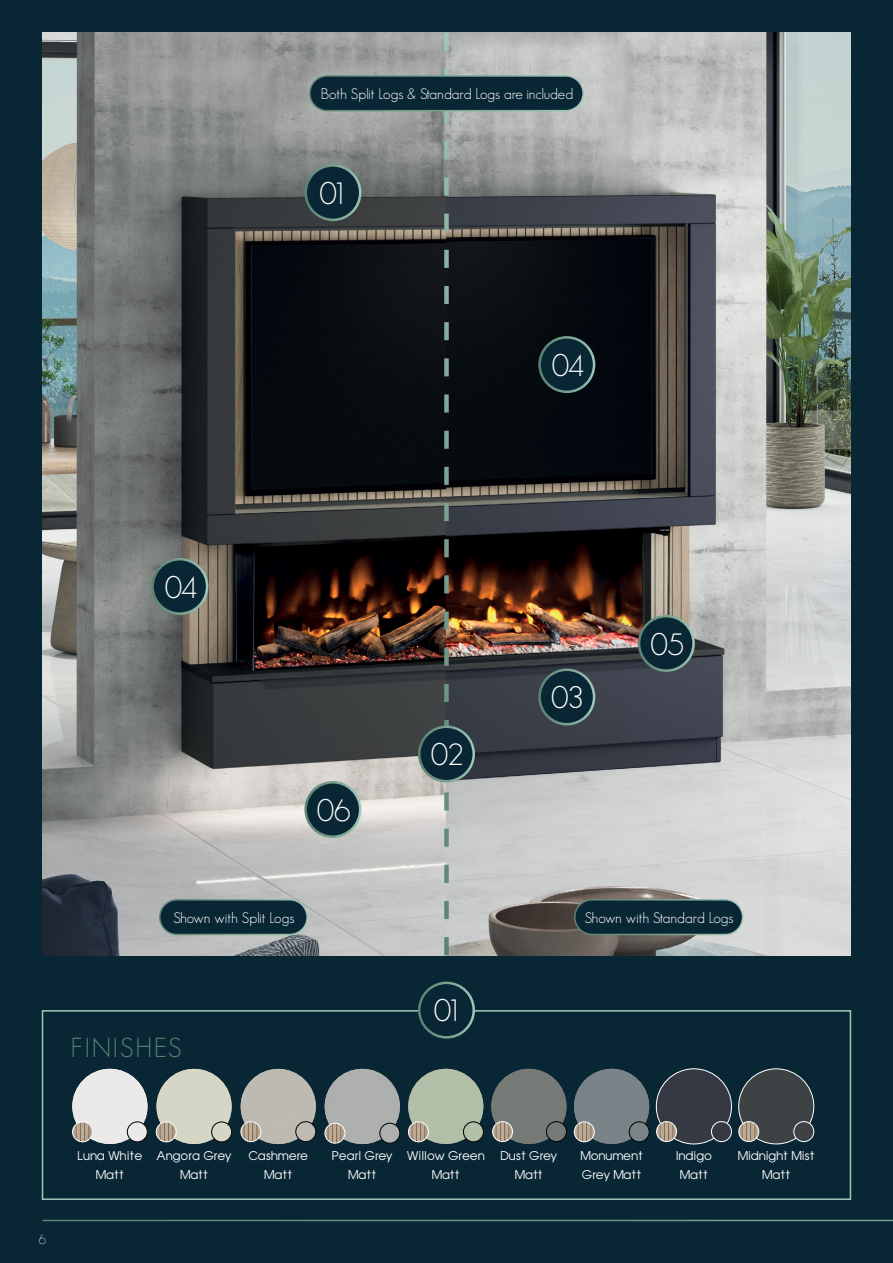
<style>
.page{position:relative;width:893px;height:1263px;background:#092635}
.page>*{position:absolute;margin:0;border:0;box-sizing:border-box;transform-origin:0 0}
.t1{font:300 30.15px "Geosans";letter-spacing:-.045em;color:#fff}
.t2{font:300 27px "Geosans";letter-spacing:.07em;color:#5c8374}
.t3{font:300 15px "Geosans";color:#fff}
.t4{font:300 13.5px "Geosans";color:#9ec8b9}
.t5{font:11.1px/19.5px "Avant Garde";color:#fff;text-align:center}
</style>
<div class="page">
<img style="left:43px;top:33px;width:401px;height:922px">
<svg style="left:449px;top:33px;width:401px;height:922px;background:#808180"></svg>
<svg style="left:444px;top:33px;width:5px;height:922px;background:#697972"></svg>
<div style="left:419px;top:727px;width:55px;height:54px;background:#092635;border-radius:50%"></div>
<div style="left:418px;top:725px;width:57px;height:57px;border:3px solid #fff;border-radius:50%"></div>
<div style="left:540px;top:670px;width:54px;height:54px;background:#092635;border-radius:50%"></div>
<div style="left:538px;top:668px;width:57px;height:57px;border:3px solid #fff;border-radius:50%"></div>
<div style="left:639px;top:616px;width:55px;height:55px;background:#092635;border-radius:50%"></div>
<div style="left:638px;top:615px;width:57px;height:57px;border:3px solid #fff;border-radius:50%"></div>
<div style="left:306px;top:782px;width:54px;height:55px;background:#092635;border-radius:50%"></div>
<div style="left:304px;top:781px;width:57px;height:57px;border:3px solid #fff;border-radius:50%"></div>
<div style="left:306px;top:165px;width:54px;height:55px;background:#092635;border-radius:50%"></div>
<div style="left:304px;top:164px;width:57px;height:57px;border:3px solid #fff;border-radius:50%"></div>
<div style="left:153px;top:559px;width:54px;height:55px;background:#092635;border-radius:50%"></div>
<div style="left:151px;top:558px;width:57px;height:57px;border:3px solid #fff;border-radius:50%"></div>
<div style="left:42px;top:1010px;width:809px;height:190px;border:2px solid #9ec8b9"></div>
<div style="left:419px;top:983px;width:55px;height:54px;background:#092635;border-radius:50%"></div>
<div style="left:418px;top:981px;width:57px;height:57px;border:3px solid #fff;border-radius:50%"></div>
<div style="left:540px;top:337px;width:54px;height:55px;background:#092635;border-radius:50%"></div>
<div style="left:538px;top:336px;width:57px;height:57px;border:3px solid #fff;border-radius:50%"></div>
<div style="left:310px;top:76px;width:273px;height:35px;background:#092635;border-radius:17px"></div>
<div style="left:309px;top:75px;width:275px;height:36px;border:1px solid #fff;border-radius:17px"></div>
<div style="left:160px;top:900px;width:147px;height:34px;background:#092635;border-radius:17px"></div>
<div style="left:159px;top:899px;width:149px;height:36px;border:1px solid #fff;border-radius:17px"></div>
<div style="left:575px;top:900px;width:168px;height:34px;background:#092635;border-radius:17px"></div>
<div style="left:574px;top:899px;width:169px;height:36px;border:1px solid #fff;border-radius:17px"></div>
<hr style="left:43px;top:1220px;width:850px;height:1px;background:#fff">
<div style="left:72px;top:1069px;width:75px;height:75px;background:#ebe8e8;border-radius:38px"></div>
<div style="left:156px;top:1069px;width:76px;height:75px;background:#d6d6c7;border-radius:38px"></div>
<div style="left:241px;top:1069px;width:75px;height:75px;background:#bdbab2;border-radius:38px"></div>
<div style="left:325px;top:1069px;width:75px;height:75px;background:#adb0ae;border-radius:38px"></div>
<div style="left:574px;top:1069px;width:75px;height:75px;background:#7a8387;border-radius:38px"></div>
<div style="left:491px;top:1069px;width:75px;height:75px;background:#757a77;border-radius:38px"></div>
<div style="left:739px;top:1069px;width:75px;height:75px;background:#3d4245;border-radius:38px"></div>
<div style="left:738px;top:1069px;width:76px;height:75px;border:1px solid #fff;border-radius:50%"></div>
<div style="left:656px;top:1069px;width:75px;height:75px;background:#343943;border-radius:38px"></div>
<div style="left:656px;top:1068px;width:76px;height:76px;border:1px solid #fff;border-radius:50%"></div>
<div style="left:408px;top:1069px;width:75px;height:75px;background:#b2bfa8;border-radius:38px"></div>
<img style="left:73px;top:1122px;width:20px;height:20px;border-radius:10px">
<div style="left:72px;top:1121px;width:21px;height:21px;border:1px solid #fff;border-radius:50%"></div>
<img style="left:127px;top:1122px;width:20px;height:20px;border-radius:10px">
<div style="left:127px;top:1122px;width:20px;height:20px;border:1px solid #000;border-radius:50%"></div>
<img style="left:156px;top:1122px;width:20px;height:20px;border-radius:10px">
<div style="left:156px;top:1122px;width:20px;height:20px;border:1px solid #fff;border-radius:50%"></div>
<img style="left:212px;top:1122px;width:20px;height:20px;border-radius:10px">
<div style="left:211px;top:1122px;width:21px;height:20px;border:1px solid #000;border-radius:50%"></div>
<img style="left:296px;top:1122px;width:20px;height:20px;border-radius:10px">
<div style="left:296px;top:1121px;width:20px;height:21px;border:1px solid #000;border-radius:50%"></div>
<img style="left:241px;top:1122px;width:20px;height:20px;border-radius:10px">
<div style="left:241px;top:1121px;width:20px;height:21px;border:1px solid #fff;border-radius:50%"></div>
<img style="left:380px;top:1123px;width:20px;height:20px;border-radius:10px">
<div style="left:380px;top:1123px;width:20px;height:20px;border:1px solid #000;border-radius:50%"></div>
<img style="left:325px;top:1123px;width:20px;height:20px;border-radius:10px">
<div style="left:325px;top:1123px;width:20px;height:20px;border:1px solid #fff;border-radius:50%"></div>
<img style="left:574px;top:1122px;width:20px;height:20px;border-radius:10px">
<div style="left:574px;top:1121px;width:21px;height:21px;border:1px solid #fff;border-radius:50%"></div>
<img style="left:629px;top:1122px;width:20px;height:20px;border-radius:10px">
<div style="left:629px;top:1122px;width:20px;height:20px;border:1px solid #000;border-radius:50%"></div>
<img style="left:493px;top:1122px;width:20px;height:19px;border-radius:10px">
<div style="left:492px;top:1121px;width:21px;height:21px;border:1px solid #fff;border-radius:50%"></div>
<img style="left:546px;top:1121px;width:20px;height:20px;border-radius:10px">
<div style="left:546px;top:1121px;width:21px;height:21px;border:1px solid #000;border-radius:50%"></div>
<img style="left:739px;top:1122px;width:20px;height:19px;border-radius:10px">
<div style="left:738px;top:1121px;width:21px;height:21px;border:1px solid #fff;border-radius:50%"></div>
<img style="left:794px;top:1121px;width:20px;height:20px;border-radius:10px">
<div style="left:794px;top:1121px;width:20px;height:21px;border:1px solid #fff;border-radius:50%"></div>
<img style="left:711px;top:1121px;width:20px;height:20px;border-radius:10px">
<div style="left:711px;top:1121px;width:21px;height:21px;border:1px solid #fff;border-radius:50%"></div>
<img style="left:657px;top:1122px;width:19px;height:19px;border-radius:10px">
<div style="left:656px;top:1121px;width:21px;height:21px;border:1px solid #fff;border-radius:50%"></div>
<img style="left:463px;top:1122px;width:20px;height:20px;border-radius:10px">
<div style="left:463px;top:1122px;width:21px;height:20px;border:1px solid #000;border-radius:50%"></div>
<img style="left:408px;top:1122px;width:20px;height:20px;border-radius:10px">
<div style="left:408px;top:1121px;width:21px;height:21px;border:1px solid #fff;border-radius:50%"></div>
<h3 class="t3" style="left:321px;top:85px;width:254px">Both Split Logs &amp; Standard Logs are included</h3>
<h1 class="t1" style="left:320px;top:177px;width:30px">01</h1>
<h1 class="t1" style="left:552px;top:349px;width:33px">04</h1>
<h1 class="t1" style="left:165px;top:570px;width:33px">04</h1>
<h1 class="t1" style="left:317px;top:793px;width:35px">06</h1>
<h1 class="t1" style="left:431px;top:738px;width:34px">02</h1>
<h1 class="t1" style="left:552px;top:681px;width:34px">03</h1>
<h1 class="t1" style="left:651px;top:627px;width:35px">05</h1>
<h3 class="t3" style="left:173px;top:909px;width:122px">Shown with Split Logs</h3>
<h3 class="t3" style="left:585px;top:909px;width:150px">Shown with Standard Logs</h3>
<h2 class="t2" style="left:71px;top:1032px;width:112px">FINISHES</h2>
<h1 class="t1" style="left:434px;top:994px;width:30px">01</h1>
<p class="t4" style="left:39px;top:1231px;width:9px">6</p>
<p class="t5" style="left:500px;top:1145px;width:58px">Dust Grey<br>Matt</p>
<p class="t5" style="left:738px;top:1145px;width:79px">Midnight Mist<br>Matt</p>
<p class="t5" style="left:407px;top:1146px;width:79px">Willow Green<br>Matt</p>
<p class="t5" style="left:676px;top:1145px;width:38px">Indigo<br>Matt</p>
<p class="t5" style="left:77px;top:1146px;width:66px">Luna White<br>Matt</p>
<p class="t5" style="left:157px;top:1146px;width:76px">Angora Grey<br>Matt</p>
<p class="t5" style="left:248px;top:1146px;width:61px">Cashmere<br>Matt</p>
<p class="t5" style="left:332px;top:1146px;width:62px">Pearl Grey<br>Matt</p>
<p class="t5" style="left:580px;top:1146px;width:64px;text-align:left">Monument<br>Grey Matt</p>
</div>
